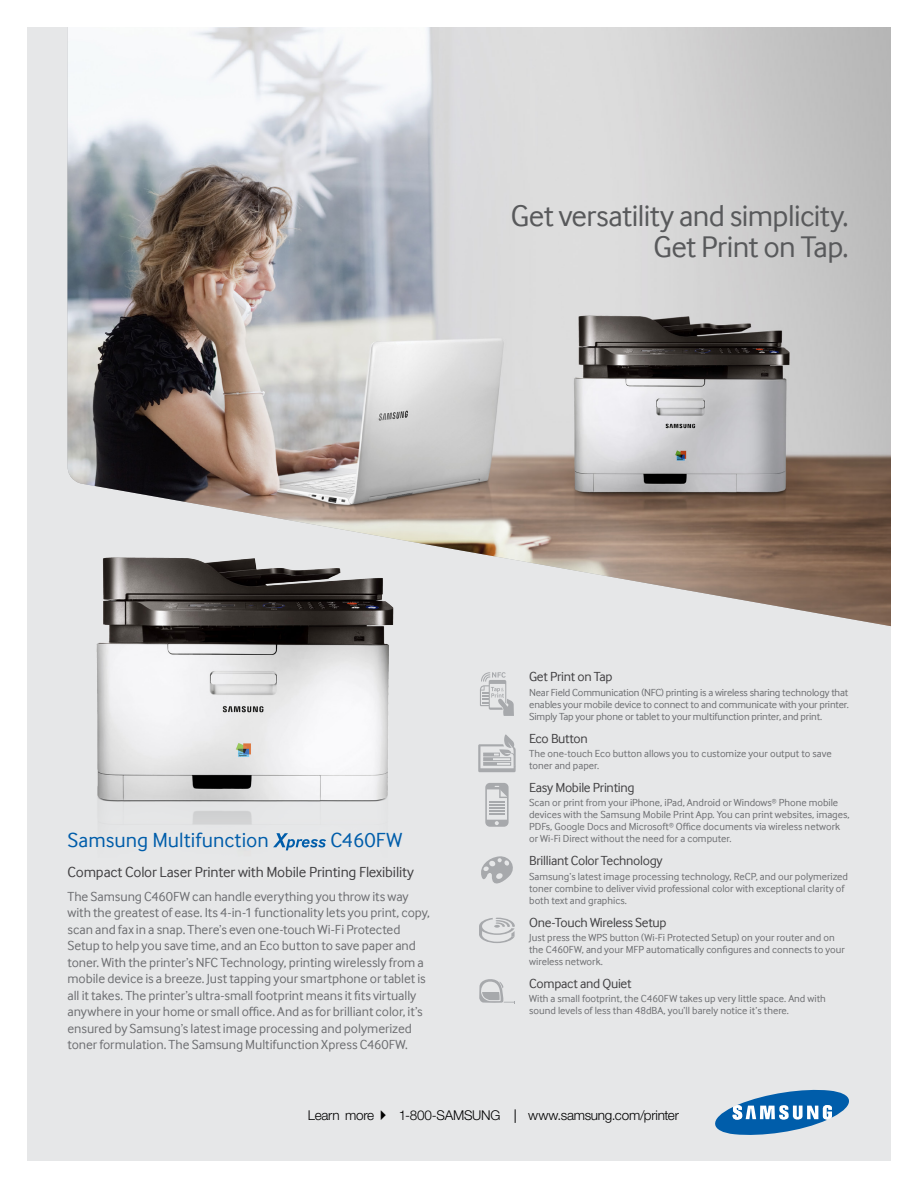
<style>
.page{position:relative;width:918px;height:1188px;background:#fff}
.page>*{position:absolute;margin:0;border:0;box-sizing:border-box;transform-origin:0 0}
.Page_Subhead{font:30.75px "Samsung Inter Face";letter-spacing:-.02em;color:#58595b}
.Body_copy_large{font:21px "Samsung Inter Face";color:#005daa}
.t1{font:15px "Samsung Inter Face";letter-spacing:-.01em;color:#414042}
.Body_copy_large-2{font:13.5px/16.5px "Samsung Inter Face";letter-spacing:-.005em;color:#6d6e71}
.Feature{font:13.5px "Samsung Inter Face";letter-spacing:-.02em;color:#414042}
.contact_line{font:300 13.5px "Helvetica Neue";letter-spacing:-.02em;color:#000}
.Feature_Copy{font:10.5px/12px "Samsung Inter Face";color:#6d6e71}
.s1{font-weight:400}
</style>
<div class="page">
<div style="left:27px;top:27px;width:864px;height:1134px;background:#e6e7e8"></div>
<svg style="left:715px;top:1089px;width:134px;height:46px"></svg>
<img style="left:68px;top:27px;width:823px;height:599px">
<svg style="left:479px;top:979px;width:36px;height:25px"></svg>
<svg style="left:479px;top:918px;width:36px;height:25px"></svg>
<svg style="left:485px;top:783px;width:24px;height:44px"></svg>
<svg style="left:481px;top:856px;width:32px;height:28px"></svg>
<svg style="left:480px;top:672px;width:34px;height:44px"></svg>
<img style="left:69px;top:544px;width:351px;height:307px">
<svg style="left:273px;top:833px;width:53px;height:17px"></svg>
<svg style="left:478px;top:734px;width:38px;height:38px"></svg>
<p class="Page_Subhead" style="left:511px;top:198px;width:339px">Get versatility and simplicity.</p>
<p class="Page_Subhead" style="left:653px;top:229px;width:197px">Get Print on Tap.</p>
<p class="Body_copy_large" style="left:68px;top:828px;width:203px">Samsung Multifunction</p>
<p class="Body_copy_large" style="left:330px;top:828px;width:74px">C460FW</p>
<p class="t1" style="left:68px;top:864px;width:348px">Compact Color Laser Printer with Mobile Printing Flexibility</p>
<p class="Body_copy_large-2" style="left:68px;top:888px;width:364px">The Samsung C460FW can handle everything you throw its way with the greatest of ease. Its 4-in-1 functionality lets you print, copy, scan and fax in a snap. There’s even one-touch Wi-Fi Protected Setup to help you save time, and an Eco button to save paper and toner. With the printer’s NFC Technology, printing wirelessly from a mobile device is a breeze. Just tapping your smartphone or tablet is all it takes. The printer’s ultra-small footprint means it fits virtually anywhere in your home or small office. And as for brilliant color, it’s ensured by Samsung’s latest image processing and polymerized toner formulation. The Samsung Multifunction Xpress C460FW.</p>
<p class="Feature" style="left:529px;top:669px;width:85px">Get Print on Tap</p>
<p class="Feature_Copy" style="left:529px;top:686px;width:321px;text-align:justify">Near Field Communication (NFC) printing is a wireless sharing technology that enables your mobile device to connect to and communicate with your printer.<br>Simply Tap your phone or tablet to your multifunction printer, and print.</p>
<p class="Feature" style="left:529px;top:730px;width:60px">Eco Button</p>
<p class="Feature_Copy" style="left:529px;top:747px;width:304px">The one-touch Eco button allows you to customize your output to save toner and paper.</p>
<p class="Feature" style="left:529px;top:780px;width:107px">Easy Mobile Printing</p>
<p class="Feature_Copy" style="left:529px;top:797px;width:322px">Scan or print from your iPhone, iPad, Android or Windows<sup>®</sup> Phone mobile devices with the Samsung Mobile Print App. You can print websites, images, PDFs, Google Docs and Microsoft<sup>®</sup> Office documents via wireless network or Wi-Fi Direct without the need for a computer.</p>
<p class="Feature" style="left:529px;top:853px;width:135px">Brilliant Color Technology</p>
<p class="Feature_Copy" style="left:529px;top:870px;width:320px">Samsung’s latest image processing technology, ReCP, and our polymerized toner combine to deliver vivid professional color with exceptional clarity of both text and graphics.</p>
<p class="Feature" style="left:529px;top:915px;width:139px">One-Touch Wireless Setup</p>
<p class="Feature_Copy" style="left:529px;top:932px;width:317px">Just press the WPS button (Wi-Fi Protected Setup) on your router and on the C460FW, and your MFP automatically configures and connects to your wireless network.</p>
<p class="Feature" style="left:529px;top:976px;width:104px">Compact and Quiet</p>
<p class="Feature_Copy" style="left:529px;top:993px;width:298px">With a small footprint, the C460FW takes up very little space. And with sound levels of less than 48dBA, you’ll barely notice it’s there.</p>
<p class="contact_line" style="left:308px;top:1107px;width:68px">Learn more</p>
<p class="contact_line" style="left:399px;top:1107px;width:282px">1-800-SAMSUNG <span class="s1">|</span> www.samsung.com/printer</p>
</div>
